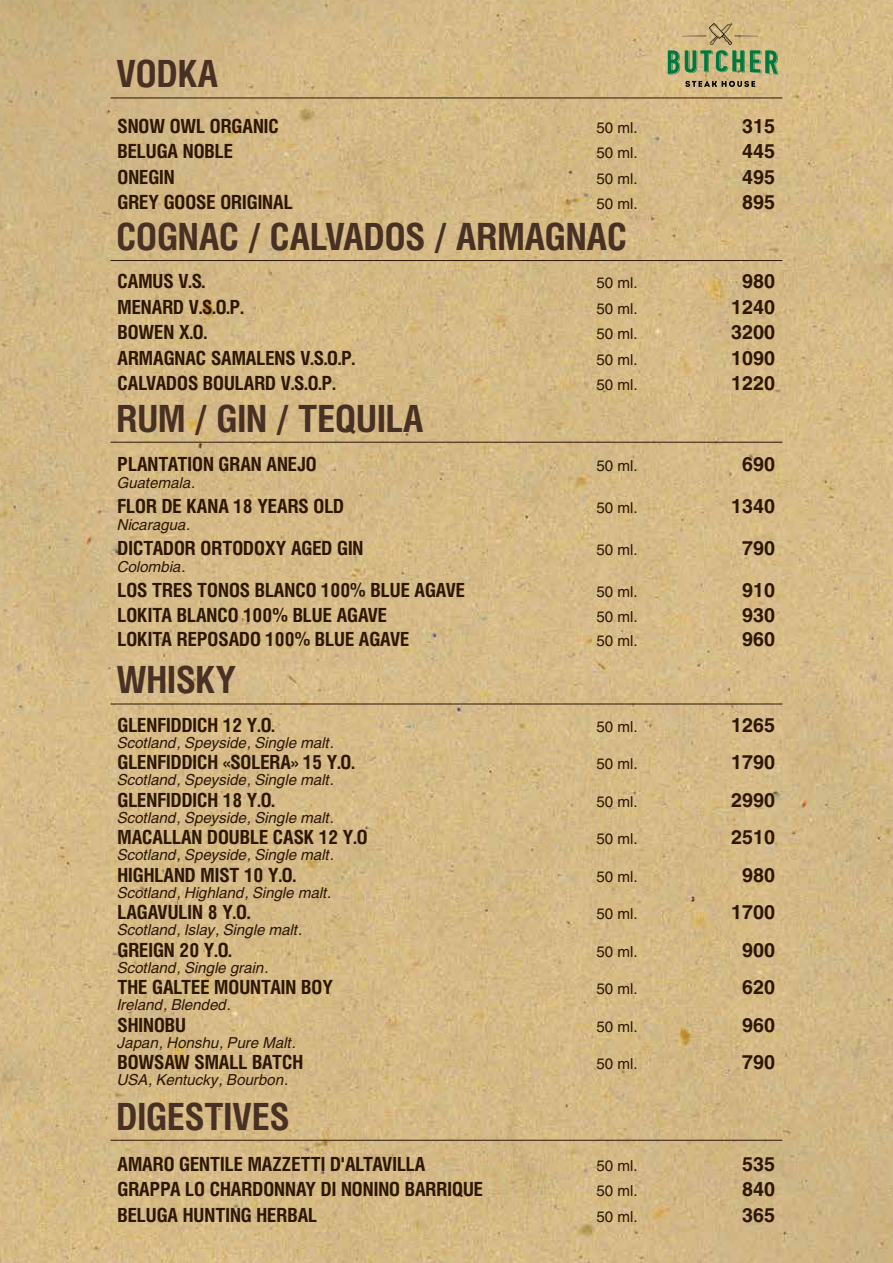
<style>
.page{position:relative;width:893px;height:1263px;background:#fff}
.page>*{position:absolute;margin:0;border:0;box-sizing:border-box;transform-origin:0 0}
.t1{font:700 37.5px "Helios Cond C";color:#483024}
.t2{font:700 19.5px "Helios Cond C";color:#2e1705}
.t3{font:700 19.5px "Helios C";color:#2e1705}
.t4{font:italic 15px "Helios C";color:#2e1705}
.t5{font:15px "Helios C";color:#2e1705}
</style>
<div class="page">
<img style="left:0;top:0;width:893px;height:1263px">
<hr style="left:111px;top:260px;width:671px;height:1px;background:#2e1705">
<hr style="left:111px;top:442px;width:671px;height:1px;background:#2e1705">
<hr style="left:111px;top:704px;width:671px;height:1px;background:#2e1705">
<hr style="left:111px;top:98px;width:671px;height:1px;background:#2e1705">
<hr style="left:111px;top:1140px;width:671px;height:1px;background:#2e1705">
<svg style="left:668px;top:23px;width:110px;height:65px"></svg>
<h1 class="t1" style="left:116px;top:51px;width:103px">VODKA</h1>
<p class="t2" style="left:117px;top:114px;width:163px">SNOW OWL ORGANIC</p>
<p class="t5" style="left:596px;top:119px;width:43px">50 ml.</p>
<p class="t3" style="left:742px;top:115px;width:34px">315</p>
<p class="t2" style="left:117px;top:140px;width:117px">BELUGA NOBLE</p>
<p class="t5" style="left:596px;top:144px;width:43px">50 ml.</p>
<p class="t3" style="left:742px;top:140px;width:34px">445</p>
<p class="t2" style="left:117px;top:165px;width:59px">ONEGIN</p>
<p class="t5" style="left:596px;top:170px;width:43px">50 ml.</p>
<p class="t3" style="left:742px;top:166px;width:34px">495</p>
<p class="t2" style="left:117px;top:191px;width:177px">GREY GOOSE ORIGINAL</p>
<p class="t5" style="left:596px;top:195px;width:43px">50 ml.</p>
<p class="t3" style="left:742px;top:191px;width:34px">895</p>
<h1 class="t1" style="left:116px;top:214px;width:512px">COGNAC / CALVADOS / ARMAGNAC</h1>
<p class="t2" style="left:117px;top:270px;width:89px">CAMUS V.S.</p>
<p class="t5" style="left:596px;top:274px;width:43px">50 ml.</p>
<p class="t3" style="left:742px;top:270px;width:34px">980</p>
<p class="t2" style="left:117px;top:295px;width:128px">MENARD V.S.O.P.</p>
<p class="t5" style="left:596px;top:300px;width:43px">50 ml.</p>
<p class="t3" style="left:731px;top:296px;width:45px">1240</p>
<p class="t2" style="left:117px;top:321px;width:91px">BOWEN X.O.</p>
<p class="t5" style="left:596px;top:325px;width:43px">50 ml.</p>
<p class="t3" style="left:731px;top:321px;width:45px">3200</p>
<p class="t2" style="left:117px;top:346px;width:239px">ARMAGNAC SAMALENS V.S.O.P.</p>
<p class="t5" style="left:596px;top:351px;width:43px">50 ml.</p>
<p class="t3" style="left:731px;top:347px;width:45px">1090</p>
<p class="t2" style="left:117px;top:372px;width:220px">CALVADOS BOULARD V.S.O.P.</p>
<p class="t5" style="left:596px;top:376px;width:43px">50 ml.</p>
<p class="t3" style="left:731px;top:372px;width:45px">1220</p>
<h1 class="t1" style="left:116px;top:396px;width:308px">RUM / GIN / TEQUILA</h1>
<p class="t2" style="left:117px;top:452px;width:201px">PLANTATION GRAN ANEJO</p>
<p class="t5" style="left:596px;top:457px;width:43px">50 ml.</p>
<p class="t3" style="left:742px;top:453px;width:34px">690</p>
<p class="t4" style="left:117px;top:474px;width:79px">Guatemala.</p>
<p class="t2" style="left:117px;top:494px;width:228px">FLOR DE KANA 18 YEARS OLD</p>
<p class="t5" style="left:596px;top:499px;width:43px">50 ml.</p>
<p class="t3" style="left:731px;top:495px;width:45px">1340</p>
<p class="t4" style="left:117px;top:516px;width:75px">Nicaragua.</p>
<p class="t2" style="left:117px;top:536px;width:248px">DICTADOR ORTODOXY AGED GIN</p>
<p class="t5" style="left:596px;top:541px;width:43px">50 ml.</p>
<p class="t3" style="left:742px;top:537px;width:34px">790</p>
<p class="t4" style="left:117px;top:558px;width:70px">Colombia.</p>
<p class="t2" style="left:117px;top:578px;width:349px">LOS TRES TONOS BLANCO 100% BLUE AGAVE</p>
<p class="t5" style="left:596px;top:583px;width:43px">50 ml.</p>
<p class="t3" style="left:742px;top:579px;width:34px">910</p>
<p class="t2" style="left:117px;top:603px;width:271px">LOKITA BLANCO 100% BLUE AGAVE</p>
<p class="t5" style="left:596px;top:607px;width:43px">50 ml.</p>
<p class="t3" style="left:742px;top:603px;width:34px">930</p>
<p class="t2" style="left:117px;top:628px;width:293px">LOKITA REPOSADO 100% BLUE AGAVE</p>
<p class="t5" style="left:596px;top:632px;width:43px">50 ml.</p>
<p class="t3" style="left:742px;top:628px;width:34px">960</p>
<h1 class="t1" style="left:116px;top:657px;width:121px">WHISKY</h1>
<p class="t2" style="left:117px;top:713px;width:159px">GLENFIDDICH 12 Y.O.</p>
<p class="t5" style="left:597px;top:717px;width:43px">50 ml.</p>
<p class="t3" style="left:731px;top:713px;width:45px">1265</p>
<p class="t4" style="left:117px;top:733px;width:218px">Scotland, Speyside, Single malt.</p>
<p class="t2" style="left:117px;top:751px;width:239px">GLENFIDDICH «SOLERA» 15 Y.O.</p>
<p class="t5" style="left:597px;top:755px;width:43px">50 ml.</p>
<p class="t3" style="left:731px;top:751px;width:45px">1790</p>
<p class="t4" style="left:117px;top:771px;width:218px">Scotland, Speyside, Single malt.</p>
<p class="t2" style="left:117px;top:788px;width:159px">GLENFIDDICH 18 Y.O.</p>
<p class="t5" style="left:597px;top:792px;width:43px">50 ml.</p>
<p class="t3" style="left:731px;top:788px;width:45px">2990</p>
<p class="t4" style="left:117px;top:808px;width:218px">Scotland, Speyside, Single malt.</p>
<p class="t2" style="left:117px;top:826px;width:252px">MACALLAN DOUBLE CASK 12 Y.O</p>
<p class="t5" style="left:596px;top:830px;width:43px">50 ml.</p>
<p class="t3" style="left:731px;top:826px;width:45px">2510</p>
<p class="t4" style="left:117px;top:846px;width:218px">Scotland, Speyside, Single malt.</p>
<p class="t2" style="left:117px;top:863px;width:180px">HIGHLAND MIST 10 Y.O.</p>
<p class="t5" style="left:596px;top:867px;width:43px">50 ml.</p>
<p class="t3" style="left:742px;top:863px;width:34px">980</p>
<p class="t4" style="left:117px;top:883px;width:215px">Scotland, Highland, Single malt.</p>
<p class="t2" style="left:117px;top:901px;width:134px">LAGAVULIN 8 Y.O.</p>
<p class="t5" style="left:596px;top:905px;width:43px">50 ml.</p>
<p class="t3" style="left:731px;top:901px;width:45px">1700</p>
<p class="t4" style="left:117px;top:921px;width:186px">Scotland, Islay, Single malt.</p>
<p class="t2" style="left:117px;top:938px;width:116px">GREIGN 20 Y.O.</p>
<p class="t5" style="left:596px;top:942px;width:43px">50 ml.</p>
<p class="t3" style="left:742px;top:938px;width:34px">900</p>
<p class="t4" style="left:117px;top:958px;width:153px">Scotland, Single grain.</p>
<p class="t2" style="left:117px;top:976px;width:217px">THE GALTEE MOUNTAIN BOY</p>
<p class="t5" style="left:596px;top:980px;width:43px">50 ml.</p>
<p class="t3" style="left:742px;top:976px;width:34px">620</p>
<p class="t4" style="left:117px;top:996px;width:115px">Ireland, Blended.</p>
<p class="t2" style="left:117px;top:1013px;width:70px">SHINOBU</p>
<p class="t5" style="left:596px;top:1017px;width:43px">50 ml.</p>
<p class="t3" style="left:742px;top:1013px;width:34px">960</p>
<p class="t4" style="left:117px;top:1033px;width:180px">Japan, Honshu, Pure Malt.</p>
<p class="t2" style="left:117px;top:1051px;width:187px">BOWSAW SMALL BATCH</p>
<p class="t5" style="left:596px;top:1055px;width:43px">50 ml.</p>
<p class="t3" style="left:742px;top:1051px;width:34px">790</p>
<p class="t4" style="left:117px;top:1071px;width:172px">USA, Kentucky, Bourbon.</p>
<h1 class="t1" style="left:116px;top:1094px;width:175px">DIGESTIVES</h1>
<p class="t2" style="left:117px;top:1152px;width:309px">AMARO GENTILE MAZZETTI D'ALTAVILLA</p>
<p class="t5" style="left:596px;top:1156px;width:43px">50 ml.</p>
<p class="t3" style="left:742px;top:1152px;width:34px">535</p>
<p class="t2" style="left:117px;top:1177px;width:367px">GRAPPA LO CHARDONNAY DI NONINO BARRIQUE</p>
<p class="t5" style="left:596px;top:1182px;width:43px">50 ml.</p>
<p class="t3" style="left:742px;top:1178px;width:34px">840</p>
<p class="t2" style="left:117px;top:1203px;width:201px">BELUGA HUNTING HERBAL</p>
<p class="t5" style="left:596px;top:1207px;width:43px">50 ml.</p>
<p class="t3" style="left:742px;top:1203px;width:34px">365</p>
</div>
